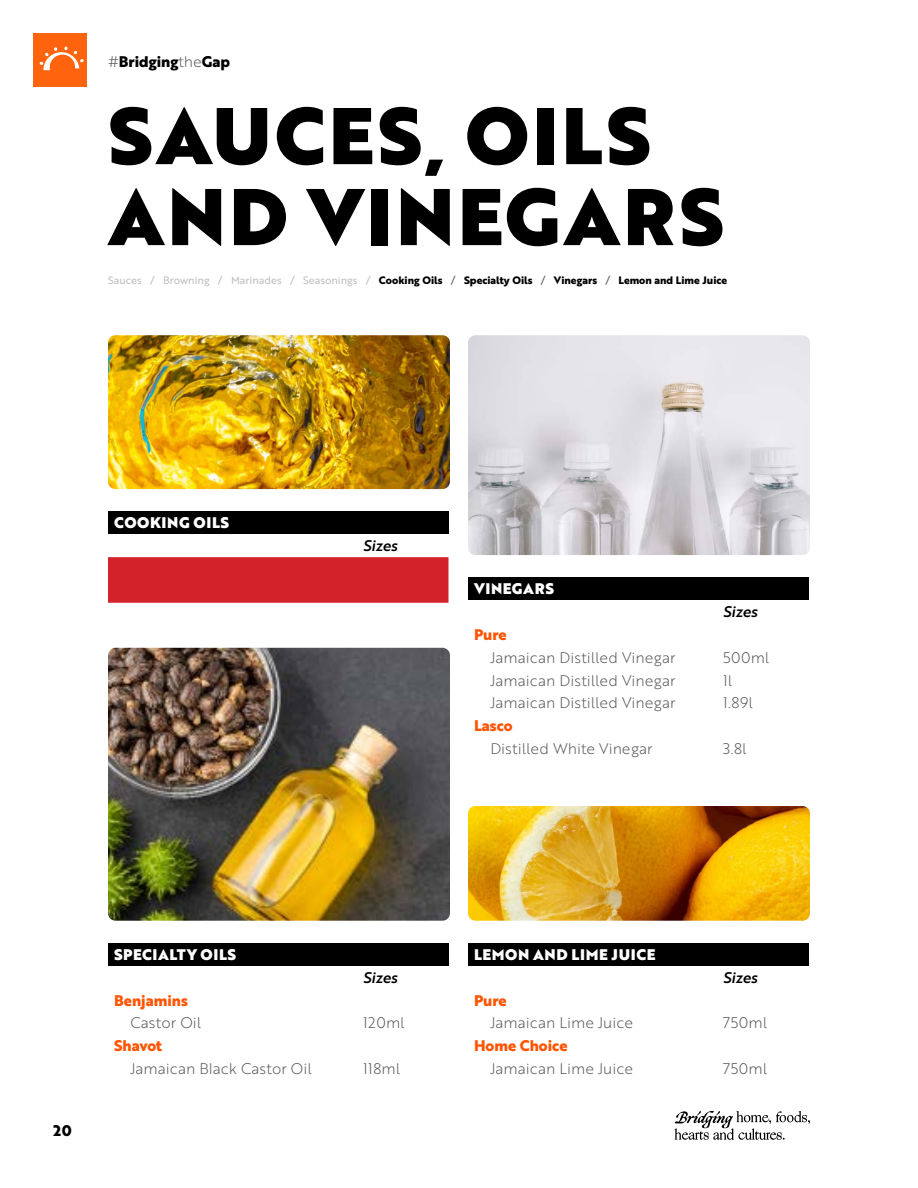
<style>
.page{position:relative;width:918px;height:1188px;background:#fff}
.page>*{position:absolute;margin:0;border:0;box-sizing:border-box;transform-origin:0 0}
.t1{font:78px/81px "Brother 1816 Black";letter-spacing:.04em;color:#000}
.t2{font:15px "Brother 1816 Light";color:#58595b}
.t3{font:15px "Brother 1816 Black";letter-spacing:.04em;color:#fff}
.t4{font:700 15px "Brother 1816 Extra";color:#ff5400}
.t5{font:15px "Brother 1816 Medium Italic";color:#000}
.t6{font:700 15px "Brother 1816 Extra";color:#000}
.t7{font:700 10.5px "Brother 1816 Extra";color:#000}
.s1{font-family:"Brother 1816 Light";font-weight:400;color:#58595b}
.s2{font-family:"Brother 1816 Regular";font-weight:400;color:#bcbec0}
.s3{font-family:"Brother 1816 Regular";font-weight:400;color:#58595b}
</style>
<div class="page">
<div style="left:33px;top:33px;width:54px;height:54px;background:#ff630d"></div>
<svg style="left:40px;top:46px;width:44px;height:24px"></svg>
<svg style="left:675px;top:1111px;width:135px;height:29px"></svg>
<img style="left:108px;top:335px;width:342px;height:154px">
<img style="left:468px;top:335px;width:342px;height:220px">
<img style="left:468px;top:806px;width:342px;height:115px">
<img style="left:108px;top:648px;width:342px;height:273px">
<div style="left:108px;top:512px;width:340px;height:22px;background:#000"></div>
<div style="left:108px;top:557px;width:340px;height:46px;background:#d2232a"></div>
<div style="left:468px;top:578px;width:340px;height:22px;background:#000"></div>
<div style="left:468px;top:943px;width:340px;height:23px;background:#000"></div>
<div style="left:108px;top:943px;width:340px;height:23px;background:#000"></div>
<p class="t6" style="left:108px;top:50px;width:124px"><span class="s1">#</span>Bridging<span class="s1">the</span>Gap</p>
<h1 class="t1" style="left:108px;top:93px;width:618px">SAUCES, OILS<br>AND VINEGARS</h1>
<p class="t7" style="left:108px;top:272px;width:621px"><span class="s2">Sauces / Browning / Marinades / Seasonings /</span> Cooking Oils <span class="s3">/</span> Specialty Oils <span class="s3">/</span> Vinegars <span class="s3">/</span> Lemon and Lime Juice</p>
<p class="t3" style="left:114px;top:511px;width:117px">COOKING OILS</p>
<p class="t5" style="left:363px;top:534px;width:36px">Sizes</p>
<p class="t3" style="left:474px;top:577px;width:82px">VINEGARS</p>
<p class="t5" style="left:723px;top:600px;width:36px">Sizes</p>
<p class="t4" style="left:474px;top:623px;width:34px">Pure</p>
<p class="t2" style="left:490px;top:646px;width:187px">Jamaican Distilled Vinegar</p>
<p class="t2" style="left:723px;top:646px;width:48px">500ml</p>
<p class="t2" style="left:490px;top:669px;width:187px">Jamaican Distilled Vinegar</p>
<p class="t2" style="left:723px;top:669px;width:11px">1l</p>
<p class="t2" style="left:490px;top:692px;width:187px">Jamaican Distilled Vinegar</p>
<p class="t2" style="left:723px;top:692px;width:31px">1.89l</p>
<p class="t4" style="left:474px;top:714px;width:40px">Lasco</p>
<p class="t2" style="left:490px;top:738px;width:164px">Distilled White Vinegar</p>
<p class="t2" style="left:723px;top:738px;width:25px">3.8l</p>
<p class="t6" style="left:53px;top:1119px;width:20px">20</p>
<p class="t3" style="left:114px;top:943px;width:124px">SPECIALTY OILS</p>
<p class="t5" style="left:363px;top:966px;width:36px">Sizes</p>
<p class="t4" style="left:114px;top:989px;width:75px">Benjamins</p>
<p class="t2" style="left:130px;top:1012px;width:72px">Castor Oil</p>
<p class="t2" style="left:363px;top:1012px;width:43px">120ml</p>
<p class="t4" style="left:114px;top:1034px;width:50px">Shavot</p>
<p class="t2" style="left:130px;top:1058px;width:183px">Jamaican Black Castor Oil</p>
<p class="t2" style="left:363px;top:1058px;width:39px">118ml</p>
<p class="t3" style="left:474px;top:943px;width:183px">LEMON AND LIME JUICE</p>
<p class="t5" style="left:723px;top:966px;width:36px">Sizes</p>
<p class="t4" style="left:474px;top:989px;width:34px">Pure</p>
<p class="t2" style="left:490px;top:1012px;width:144px">Jamaican Lime Juice</p>
<p class="t2" style="left:723px;top:1012px;width:46px">750ml</p>
<p class="t4" style="left:474px;top:1034px;width:95px">Home Choice</p>
<p class="t2" style="left:490px;top:1058px;width:144px">Jamaican Lime Juice</p>
<p class="t2" style="left:723px;top:1058px;width:46px">750ml</p>
</div>
